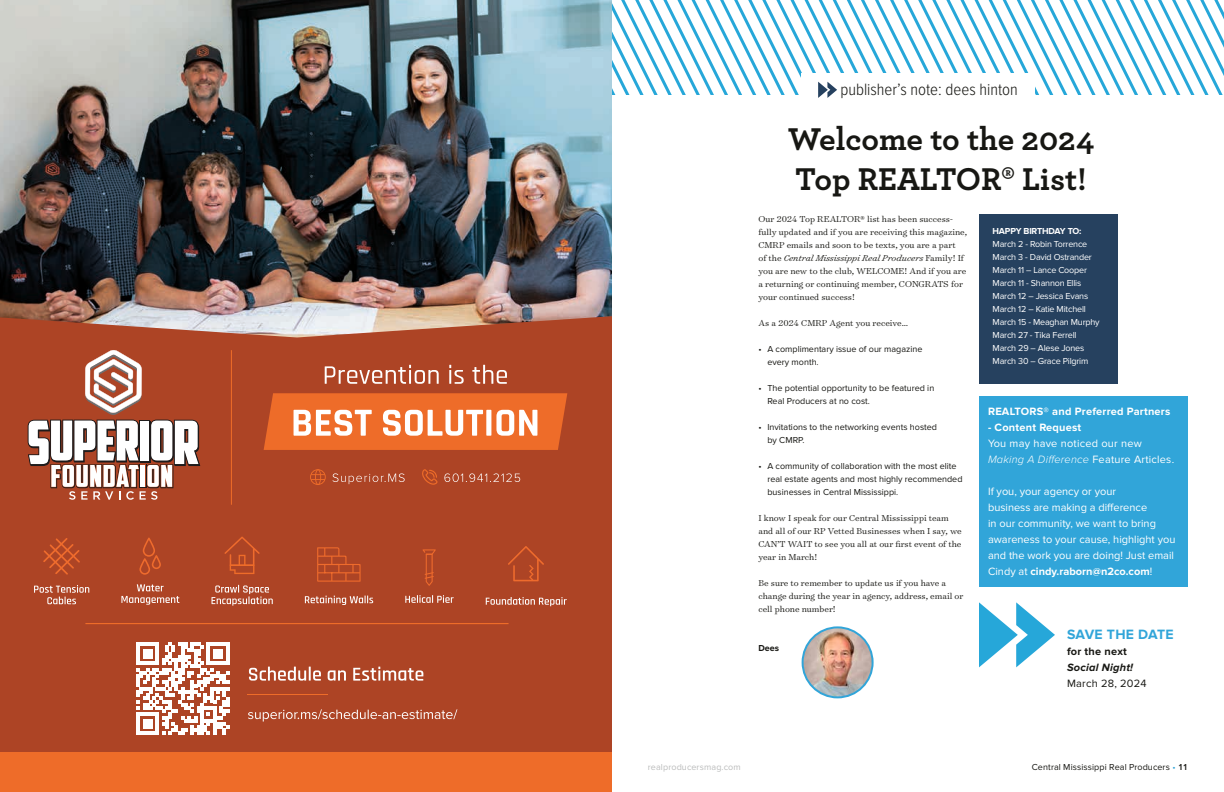
<style>
.page{position:relative;width:1224px;height:792px;background:#fff}
.page>*{position:absolute;margin:0;border:0;box-sizing:border-box;transform-origin:0 0}
.t1{font:700 33px/39.6px "Archer Pro";color:#171713}
.t2{font:300 17px "Proxima Nova Cond";color:#171713}
.t3{font:700 14px "Proxima Nova";letter-spacing:.015em;color:#31a5d9}
.t4{font:11px/16px "Proxima Nova";color:#fff}
.t5{font:11px/16px "Proxima Nova";letter-spacing:.02em;color:#fff}
.t6{font:700 11px "Proxima Nova";letter-spacing:.02em;color:#fff}
.t7{font:italic 700 11px "Proxima Nova";letter-spacing:.02em;color:#171713}
.t8{font:11px "Proxima Nova";letter-spacing:.02em;color:#171713}
.t9{font:700 11px "Proxima Nova";letter-spacing:.02em;color:#171713}
.t10{font:300 9.8px/13px "Surveyor Text";color:#171713}
.t11{font:9px/13px "Proxima Nova";color:#171713}
.t12{font:9px/13px "Proxima Nova";letter-spacing:-.02em;color:#fff}
.t13{font:9px "Proxima Nova";letter-spacing:.01em;color:#bbbcbc}
.t14{font:700 9px "Proxima Nova";letter-spacing:-.02em;color:#fff}
.t15{font:700 9px "Proxima Nova";color:#171713}
.s1{font-style:italic}
.s2{font-weight:300;font-style:italic}
.s3{font-weight:700}
.s4{color:#31a5d9}
.s5{font-weight:600}
</style>
<div class="page">
<div style="left:979px;top:396px;width:209px;height:190px;background:#31a5d9"></div>
<svg style="left:612px;top:0;width:612px;height:98px"></svg>
<div style="left:979px;top:215px;width:139px;height:169px;background:#26415f"></div>
<img style="left:803px;top:627px;width:70px;height:70px;border-radius:35px">
<div style="left:802px;top:626px;width:72px;height:72px;border:2px solid #31a5d9;border-radius:50%"></div>
<img style="left:0;top:0;width:612px;height:316px">
<div style="left:0;top:316px;width:612px;height:437px;background:#ad4425"></div>
<div style="left:0;top:753px;width:612px;height:39px;background:#ee6c29"></div>
<svg style="left:28px;top:350px;width:172px;height:150px"></svg>
<svg style="left:325px;top:365px;width:182px;height:19px;background:#c0715a"></svg>
<svg style="left:264px;top:393px;width:303px;height:57px;background:#ee844f"></svg>
<svg style="left:444px;top:473px;width:76px;height:9px"></svg>
<svg style="left:422px;top:469px;width:16px;height:16px"></svg>
<svg style="left:332px;top:473px;width:73px;height:11px"></svg>
<svg style="left:310px;top:469px;width:16px;height:16px"></svg>
<hr style="left:231px;top:350px;width:1px;height:155px;background:#ee6c29">
<svg style="left:137px;top:642px;width:92px;height:93px"></svg>
<svg style="left:249px;top:667px;width:174px;height:14px"></svg>
<svg style="left:248px;top:709px;width:209px;height:13px;background:#bb654c"></svg>
<hr style="left:248px;top:694px;width:80px;height:1px;background:#ee6c29">
<svg style="left:508px;top:546px;width:36px;height:35px"></svg>
<svg style="left:486px;top:597px;width:81px;height:9px"></svg>
<svg style="left:43px;top:538px;width:37px;height:37px"></svg>
<svg style="left:34px;top:585px;width:55px;height:19px"></svg>
<svg style="left:422px;top:549px;width:14px;height:37px"></svg>
<svg style="left:405px;top:595px;width:49px;height:8px"></svg>
<svg style="left:139px;top:538px;width:22px;height:37px"></svg>
<svg style="left:121px;top:584px;width:58px;height:21px"></svg>
<svg style="left:305px;top:596px;width:68px;height:9px"></svg>
<svg style="left:317px;top:547px;width:44px;height:35px;background:#ba4c26"></svg>
<svg style="left:212px;top:585px;width:61px;height:21px"></svg>
<svg style="left:225px;top:537px;width:35px;height:37px"></svg>
<hr style="left:85px;top:623px;width:424px;height:1px;background:#ee6c29">
<svg style="left:979px;top:602px;width:76px;height:65px"></svg>
<h2 class="t2" style="left:840px;top:82px;width:179px">publisher’s note: dees hinton</h2>
<h1 class="t1" style="left:788px;top:117px;width:308px">Welcome to the 2024<br>Top REALTOR® List!</h1>
<p class="t10" style="left:758px;top:212px;width:210px">Our 2024 Top REALTOR® list has been success&shy;fully updated and if you are receiving this magazine, CMRP emails and soon to be texts, you are a part<br>of the <span class="s1">Central Mississippi Real Producers</span> Family! If you are new to the club, WELCOME! And if you are a returning or continuing member, CONGRATS for your continued success!</p>
<p class="t10" style="left:758px;top:316px;width:151px">As a 2024 CMRP Agent you receive…</p>
<p class="t11" style="left:767px;top:343px;width:157px;text-indent:-9px">• A complimentary issue of our magazine every month.</p>
<p class="t11" style="left:767px;top:382px;width:168px;text-indent:-9px">• The potential opportunity to be featured in<br>Real Producers at no cost.</p>
<p class="t11" style="left:767px;top:421px;width:171px;text-indent:-9px">• Invitations to the networking events hosted by CMRP.</p>
<p class="t11" style="left:767px;top:460px;width:197px;text-indent:-9px">• A community of collaboration with the most elite real estate agents and most highly recommended businesses in Central Mississippi.</p>
<p class="t10" style="left:758px;top:511px;width:205px">I know I speak for our Central Mississippi team and all of our RP Vetted Businesses when I say, we CAN’T WAIT to see you all at our first event of the year in March!</p>
<p class="t10" style="left:758px;top:576px;width:207px">Be sure to remember to update us if you have a change during the year in agency, address, email or cell phone number!</p>
<p class="t15" style="left:758px;top:644px;width:22px">Dees</p>
<p class="t14" style="left:993px;top:227px;width:90px">HAPPY BIRTHDAY TO:</p>
<p class="t12" style="left:993px;top:238px;width:109px">March 2 - Robin Torrence<br>March 3 - David Ostrander<br>March 11 – Lance Cooper<br>March 11 - Shannon Ellis<br>March 12 – Jessica Evans<br>March 12 – Katie Mitchell<br>March 15 - Meaghan Murphy<br>March 27 - Tika Ferrell<br>March 29 – Alese Jones<br>March 30 – Grace Pilgrim</p>
<p class="t6" style="left:988px;top:406px;width:184px">REALTORS® and Preferred Partners</p>
<p class="t6" style="left:988px;top:422px;width:95px">- Content Request</p>
<p class="t5" style="left:988px;top:435px;width:188px">You may have noticed our new<br><span class="s2">Making A Difference</span> Feature Articles.</p>
<p class="t4" style="left:988px;top:483px;width:189px">If you, your agency or your<br>business are making a difference<br>in our community, we want to bring awareness to your cause, highlight you and the work you are doing! Just email Cindy at <span class="s3">cindy.raborn@n2co.com</span>!</p>
<h3 class="t3" style="left:1067px;top:628px;width:108px">SAVE THE DATE</h3>
<p class="t9" style="left:1067px;top:646px;width:61px">for the next</p>
<p class="t7" style="left:1067px;top:662px;width:68px">Social Night!</p>
<p class="t8" style="left:1067px;top:677px;width:81px">March 28, 2024</p>
<p class="t13" style="left:648px;top:762px;width:94px">realproducersmag.com</p>
<p class="t11" style="left:1032px;top:761px;width:158px">Central Mississippi Real Producers <span class="s4">•</span> <span class="s5">11</span></p>
</div>
